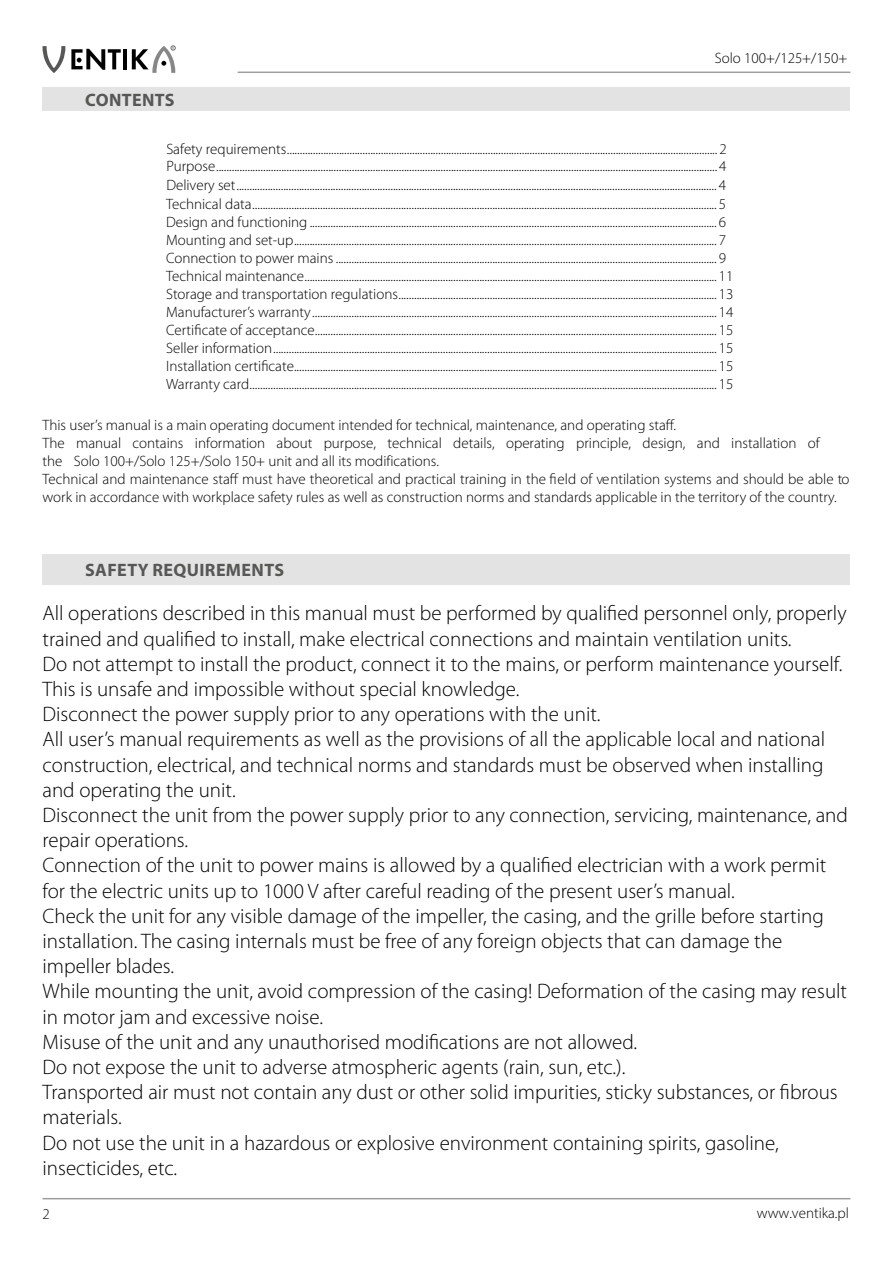
<style>
.page{position:relative;width:893px;height:1263px;background:#fff}
.page>*{position:absolute;margin:0;border:0;box-sizing:border-box;transform-origin:0 0}
.t1{font:300 21px/25.2px "Myriad Pro";color:#000}
.t2{font:700 18px "Myriad Pro";letter-spacing:.02em;color:#575756}
.t3{font:300 15px/18.1px "Myriad Pro";color:#000}
</style>
<div class="page">
<hr style="left:43px;top:1198px;width:807px;height:1px;background:#9d9d9c">
<hr style="left:238px;top:72px;width:612px;height:1px;background:#9d9d9c">
<div style="left:43px;top:87px;width:807px;height:24px;background:#e3e3e3"></div>
<div style="left:43px;top:554px;width:807px;height:31px;background:#e3e3e3"></div>
<svg style="left:43px;top:46px;width:22px;height:27px"></svg>
<hr style="left:123px;top:49px;width:4px;height:20px;background:#000">
<svg style="left:71px;top:49px;width:50px;height:21px"></svg>
<svg style="left:132px;top:46px;width:44px;height:27px"></svg>
<p class="t3" style="left:715px;top:49px;width:134px">Solo 100+/125+/150+</p>
<p class="t2" style="left:85px;top:88px;width:91px">CONTENTS</p>
<p class="t3" style="left:166px;top:140px;width:562px;line-height:17.4px">Safety requirements ..................................................................................................................................................................... 2<br>Purpose ................................................................................................................................................................................................ 4</p>
<p class="t3" style="left:166px;top:176px;width:569px">Delivery set ........................................................................................................................................................................................ 4<br>Technical data.................................................................................................................................................................................. 5<br>Design and functioning ............................................................................................................................................................ 6<br>Mounting and set-up.................................................................................................................................................................. 7<br>Connection to power mains .................................................................................................................................................. 9<br>Technical maintenance.............................................................................................................................................................. 11<br>Storage and transportation regulations.......................................................................................................................... 13<br>Manufacturer’s warranty........................................................................................................................................................... 14<br>Certificate of acceptance.......................................................................................................................................................... 15<br>Seller information.......................................................................................................................................................................... 15<br>Installation certificate.................................................................................................................................................................. 15<br>Warranty card................................................................................................................................................................................... 15</p>
<p class="t3" style="left:43px;top:416px;width:808px">This user’s manual is a main operating document intended for technical, maintenance, and operating staff.<br>The manual contains information about purpose, technical details, operating principle, design, and installation of<br>the Solo 100+/Solo 125+/Solo 150+ unit and all its modifications.<br>Technical and maintenance staff must have theoretical and practical training in the field of ventilation systems and should be able to work in accordance with workplace safety rules as well as construction norms and standards applicable in the territory of the country.</p>
<p class="t2" style="left:85px;top:558px;width:200px">SAFETY REQUIREMENTS</p>
<p class="t1" style="left:43px;top:601px;width:807px">All operations described in this manual must be performed by qualified personnel only, properly trained and qualified to install, make electrical connections and maintain ventilation units.<br>Do not attempt to install the product, connect it to the mains, or perform maintenance yourself.<br>This is unsafe and impossible without special knowledge.<br>Disconnect the power supply prior to any operations with the unit.<br>All user’s manual requirements as well as the provisions of all the applicable local and national construction, electrical, and technical norms and standards must be observed when installing and operating the unit.<br>Disconnect the unit from the power supply prior to any connection, servicing, maintenance, and repair operations.<br>Connection of the unit to power mains is allowed by a qualified electrician with a work permit for the electric units up to 1000 V after careful reading of the present user’s manual.<br>Check the unit for any visible damage of the impeller, the casing, and the grille before starting installation. The casing internals must be free of any foreign objects that can damage the impeller blades.<br>While mounting the unit, avoid compression of the casing! Deformation of the casing may result in motor jam and excessive noise.<br>Misuse of the unit and any unauthorised modifications are not allowed.<br>Do not expose the unit to adverse atmospheric agents (rain, sun, etc.).<br>Transported air must not contain any dust or other solid impurities, sticky substances, or fibrous materials.<br>Do not use the unit in a hazardous or explosive environment containing spirits, gasoline, insecticides, etc.</p>
<p class="t3" style="left:43px;top:1205px;width:9px">2</p>
<p class="t3" style="left:757px;top:1204px;width:94px">www.ventika.pl</p>
</div>
